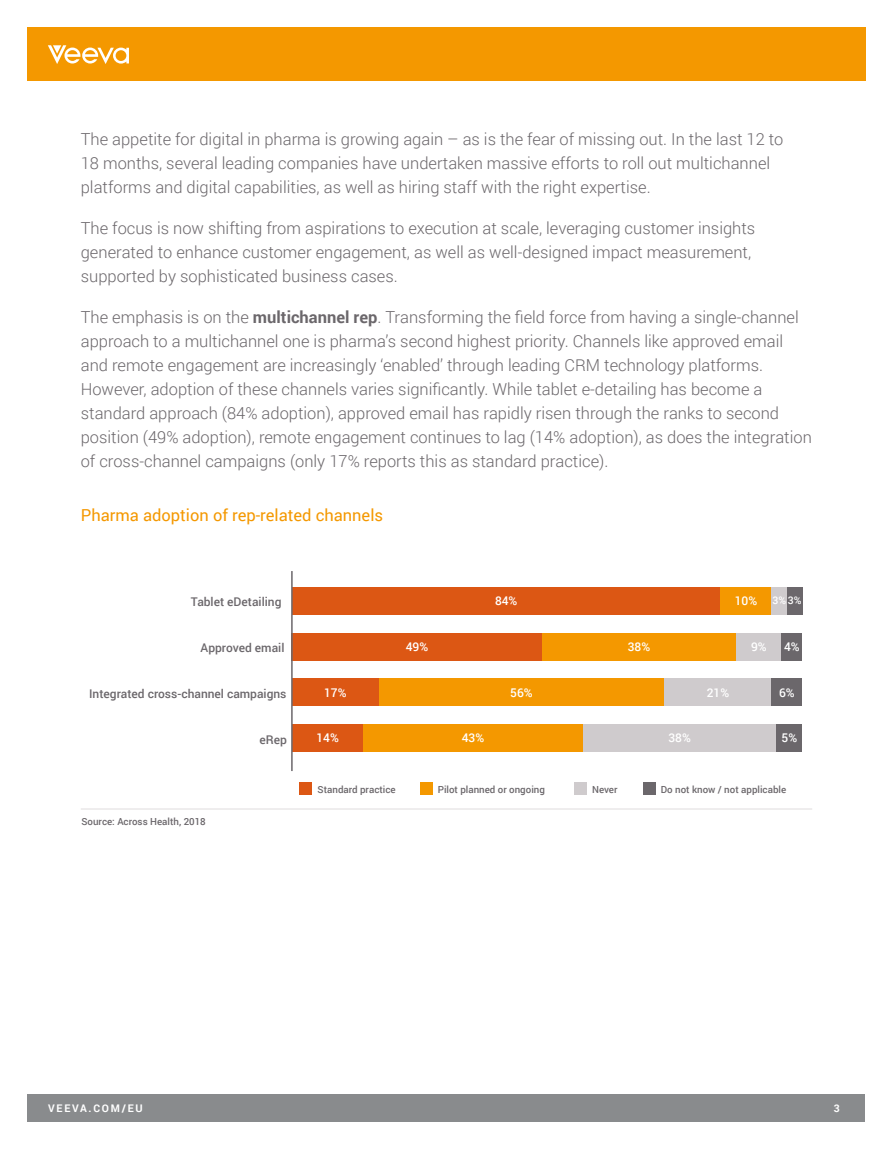
<style>
.page{position:relative;width:893px;height:1149px;background:#fff}
.page>*{position:absolute;margin:0;border:0;box-sizing:border-box;transform-origin:0 0}
.t1{font:300 16.5px/24px "Roboto";color:#6b676b}
.t2{font:16.5px "Roboto";color:#f49800}
.t3{font:500 12px "Roboto";color:#6b676b}
.t4{font:500 12px "Roboto";color:#fff}
.t5{font:700 10.5px "Roboto";letter-spacing:.17em;color:#fff}
.t6{font:500 10.5px "Roboto";color:#fff}
.t7{font:500 9.75px "Roboto";color:#6b676b}
.s1{font-weight:700}
</style>
<div class="page">
<div style="left:292px;top:586px;width:428px;height:28px;background:#dc5714"></div>
<div style="left:720px;top:586px;width:52px;height:28px;background:#f49800"></div>
<div style="left:772px;top:586px;width:15px;height:28px;background:#cfcbcd"></div>
<div style="left:787px;top:586px;width:15px;height:28px;background:#6b676b"></div>
<div style="left:292px;top:632px;width:250px;height:28px;background:#dc5714"></div>
<div style="left:542px;top:632px;width:194px;height:28px;background:#f49800"></div>
<div style="left:736px;top:632px;width:46px;height:28px;background:#cfcbcd"></div>
<div style="left:782px;top:632px;width:20px;height:28px;background:#6b676b"></div>
<div style="left:292px;top:678px;width:87px;height:28px;background:#dc5714"></div>
<div style="left:379px;top:678px;width:285px;height:28px;background:#f49800"></div>
<div style="left:664px;top:678px;width:108px;height:28px;background:#cfcbcd"></div>
<div style="left:772px;top:678px;width:30px;height:28px;background:#6b676b"></div>
<div style="left:292px;top:724px;width:71px;height:27px;background:#dc5714"></div>
<div style="left:363px;top:724px;width:220px;height:27px;background:#f49800"></div>
<div style="left:583px;top:724px;width:194px;height:27px;background:#cfcbcd"></div>
<div style="left:777px;top:724px;width:25px;height:27px;background:#6b676b"></div>
<hr style="left:291px;top:571px;width:2px;height:199px;background:#6b676b">
<hr style="left:81px;top:808px;width:731px;height:1px;background:#dfdcdd">
<div style="left:300px;top:782px;width:12px;height:12px;background:#dc5714"></div>
<div style="left:420px;top:782px;width:12px;height:12px;background:#f49800"></div>
<div style="left:574px;top:782px;width:13px;height:12px;background:#cfcbcd"></div>
<div style="left:643px;top:782px;width:12px;height:12px;background:#6b676b"></div>
<div style="left:28px;top:1093px;width:837px;height:27px;background:#898b8d"></div>
<div style="left:27px;top:28px;width:838px;height:53px;background:#f49800"></div>
<svg style="left:48px;top:45px;width:81px;height:19px"></svg>
<p class="t1" style="left:81px;top:126px;width:704px">The appetite for digital in pharma is growing again – as is the fear of missing out. In the last 12 to<br>18 months, several leading companies have undertaken massive efforts to roll out multichannel platforms and digital capabilities, as well as hiring staff with the right expertise.</p>
<p class="t1" style="left:81px;top:215px;width:676px">The focus is now shifting from aspirations to execution at scale, leveraging customer insights generated to enhance customer engagement, as well as well-designed impact measurement, supported by sophisticated business cases.</p>
<p class="t1" style="left:81px;top:304px;width:733px">The emphasis is on the <span class="s1">multichannel rep</span>. Transforming the field force from having a single-channel approach to a multichannel one is pharma’s second highest priority. Channels like approved email and remote engagement are increasingly ‘enabled’ through leading CRM technology platforms.<br>However, adoption of these channels varies significantly. While tablet e-detailing has become a standard approach (84% adoption), approved email has rapidly risen through the ranks to second position (49% adoption), remote engagement continues to lag (14% adoption), as does the integration of cross-channel campaigns (only 17% reports this as standard practice).</p>
<p class="t2" style="left:81px;top:503px;width:304px">Pharma adoption of rep-related channels</p>
<p class="t3" style="left:191px;top:593px;width:92px">Tablet eDetailing</p>
<p class="t3" style="left:201px;top:639px;width:85px">Approved email</p>
<p class="t3" style="left:89px;top:685px;width:199px">Integrated cross-channel campaigns</p>
<p class="t3" style="left:259px;top:731px;width:29px">eRep</p>
<p class="t7" style="left:81px;top:814px;width:126px">Source: Across Health, 2018</p>
<p class="t4" style="left:495px;top:592px;width:24px">84%</p>
<p class="t4" style="left:735px;top:592px;width:24px">10%</p>
<p class="t4" style="left:751px;top:637px;width:17px">9%</p>
<p class="t4" style="left:707px;top:683px;width:24px">21%</p>
<p class="t4" style="left:668px;top:729px;width:24px">38%</p>
<p class="t6" style="left:772px;top:593px;width:30px">3% 3%</p>
<p class="t4" style="left:784px;top:637px;width:17px">4%</p>
<p class="t4" style="left:779px;top:683px;width:17px">6%</p>
<p class="t4" style="left:782px;top:729px;width:17px">5%</p>
<p class="t4" style="left:406px;top:637px;width:24px">49%</p>
<p class="t4" style="left:628px;top:637px;width:24px">38%</p>
<p class="t4" style="left:324px;top:683px;width:24px">17%</p>
<p class="t4" style="left:510px;top:683px;width:24px">56%</p>
<p class="t4" style="left:316px;top:729px;width:24px">14%</p>
<p class="t4" style="left:462px;top:729px;width:24px">43%</p>
<p class="t7" style="left:318px;top:782px;width:80px">Standard practice</p>
<p class="t7" style="left:438px;top:782px;width:109px">Pilot planned or ongoing</p>
<p class="t7" style="left:592px;top:782px;width:27px">Never</p>
<p class="t7" style="left:661px;top:782px;width:127px">Do not know / not applicable</p>
<p class="t5" style="left:48px;top:1100px;width:96px">VEEVA.COM/EU</p>
<p class="t5" style="left:834px;top:1100px;width:8px">3</p>
</div>
